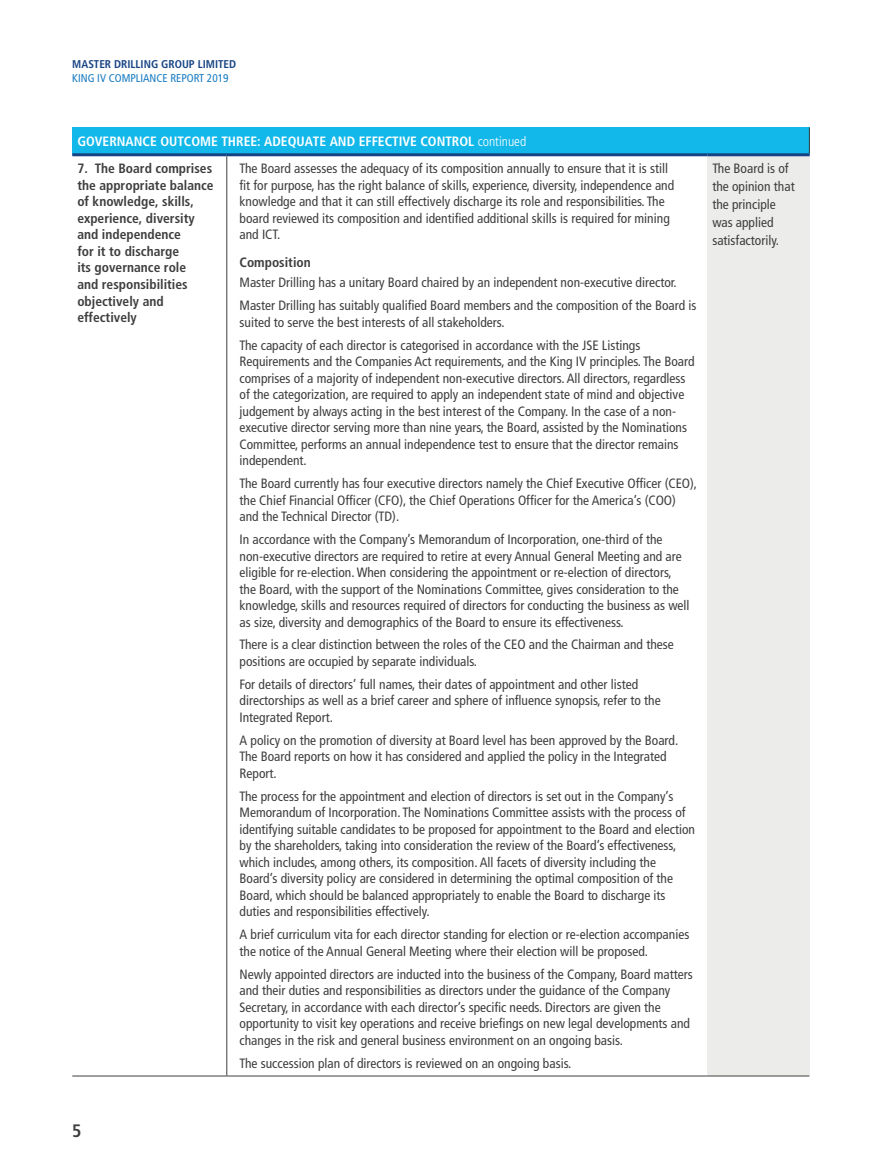
<style>
.page{position:relative;width:893px;height:1170px;background:#fff}
.page>*{position:absolute;margin:0;border:0;box-sizing:border-box;transform-origin:0 0}
.t1{font:700 condensed 18px "Frutiger LT Std";color:#3e3e3f}
._2019_body_9pt_aj{font:condensed 13.5px/16.5px "Frutiger LT Std";color:#3e3e3f}
._2019_body_9pt_aj-2{font:700 condensed 13.5px/16.5px "Frutiger LT Std";color:#3e3e3f}
._2019_body_9pt_aj-3{font:700 condensed 13.5px "Frutiger LT Std";color:#fff}
._2018_Body_bold{font:700 condensed 13.5px "Frutiger LT Std";color:#3e3e3f}
.t2{font:700 condensed 11.25px "Frutiger LT Std";color:#174484}
.t3{font:condensed 11.25px "Frutiger LT Std";color:#177bc1}
.s1{font-weight:300}
</style>
<div class="page">
<div style="left:72px;top:128px;width:737px;height:27px;background:#12b8ea"></div>
<div style="left:707px;top:155px;width:102px;height:920px;background:#ececea"></div>
<hr style="left:72px;top:153px;width:155px;height:3px;background:#174484">
<hr style="left:227px;top:153px;width:480px;height:3px;background:#174484">
<hr style="left:707px;top:153px;width:103px;height:3px;background:#174484">
<svg style="left:809px;top:128px;width:1px;height:25px"></svg>
<hr style="left:226px;top:156px;width:1px;height:919px;background:#3e3e3f">
<hr style="left:72px;top:1075px;width:155px;height:1px;background:#3e3e3f">
<hr style="left:227px;top:1075px;width:480px;height:1px;background:#3e3e3f">
<hr style="left:707px;top:1075px;width:102px;height:1px;background:#3e3e3f">
<p class="t2" style="left:72px;top:57px;width:165px">MASTER DRILLING GROUP LIMITED</p>
<p class="t3" style="left:72px;top:71px;width:158px">KING IV COMPLIANCE REPORT 2019</p>
<p class="_2019_body_9pt_aj-3" style="left:77px;top:133px;width:450px">GOVERNANCE OUTCOME THREE: ADEQUATE AND EFFECTIVE CONTROL <span class="s1">continued</span></p>
<p class="_2019_body_9pt_aj-2" style="left:77px;top:160px;width:138px">7. The Board comprises the appropriate balance of knowledge, skills, experience, diversity and independence<br>for it to discharge<br>its governance role<br>and responsibilities objectively and effectively</p>
<p class="_2019_body_9pt_aj" style="left:240px;top:160px;width:436px">The Board assesses the adequacy of its composition annually to ensure that it is still fit for purpose, has the right balance of skills, experience, diversity, independence and knowledge and that it can still effectively discharge its role and responsibilities. The board reviewed its composition and identified additional skills is required for mining and ICT.</p>
<p class="_2018_Body_bold" style="left:240px;top:254px;width:73px">Composition</p>
<p class="_2019_body_9pt_aj" style="left:240px;top:274px;width:439px">Master Drilling has a unitary Board chaired by an independent non-executive director.</p>
<p class="_2019_body_9pt_aj" style="left:240px;top:297px;width:459px">Master Drilling has suitably qualified Board members and the composition of the Board is suited to serve the best interests of all stakeholders.</p>
<p class="_2019_body_9pt_aj" style="left:240px;top:337px;width:457px">The capacity of each director is categorised in accordance with the JSE Listings Requirements and the Companies Act requirements, and the King IV principles. The Board comprises of a majority of independent non-executive directors. All directors, regardless of the categorization, are required to apply an independent state of mind and objective judgement by always acting in the best interest of the Company. In the case of a non&shy;executive director serving more than nine years, the Board, assisted by the Nominations Committee, performs an annual independence test to ensure that the director remains independent.</p>
<p class="_2019_body_9pt_aj" style="left:240px;top:475px;width:459px">The Board currently has four executive directors namely the Chief Executive Officer (CEO), the Chief Financial Officer (CFO), the Chief Operations Officer for the America’s (COO) and the Technical Director (TD).</p>
<p class="_2019_body_9pt_aj" style="left:240px;top:531px;width:451px">In accordance with the Company’s Memorandum of Incorporation, one-third of the non-executive directors are required to retire at every Annual General Meeting and are eligible for re-election. When considering the appointment or re-election of directors, the Board, with the support of the Nominations Committee, gives consideration to the knowledge, skills and resources required of directors for conducting the business as well as size, diversity and demographics of the Board to ensure its effectiveness.</p>
<p class="_2019_body_9pt_aj" style="left:240px;top:636px;width:436px">There is a clear distinction between the roles of the CEO and the Chairman and these positions are occupied by separate individuals.</p>
<p class="_2019_body_9pt_aj" style="left:240px;top:676px;width:423px">For details of directors’ full names, their dates of appointment and other listed directorships as well as a brief career and sphere of influence synopsis, refer to the<br>Integrated Report.</p>
<p class="_2019_body_9pt_aj" style="left:240px;top:732px;width:440px">A policy on the promotion of diversity at Board level has been approved by the Board.<br>The Board reports on how it has considered and applied the policy in the Integrated<br>Report.</p>
<p class="_2019_body_9pt_aj" style="left:240px;top:787px;width:457px">The process for the appointment and election of directors is set out in the Company’s Memorandum of Incorporation. The Nominations Committee assists with the process of identifying suitable candidates to be proposed for appointment to the Board and election by the shareholders, taking into consideration the review of the Board’s effectiveness, which includes, among others, its composition. All facets of diversity including the Board’s diversity policy are considered in determining the optimal composition of the Board, which should be balanced appropriately to enable the Board to discharge its duties and responsibilities effectively.</p>
<p class="_2019_body_9pt_aj" style="left:240px;top:926px;width:451px">A brief curriculum vita for each director standing for election or re-election accompanies the notice of the Annual General Meeting where their election will be proposed.</p>
<p class="_2019_body_9pt_aj" style="left:240px;top:965px;width:455px">Newly appointed directors are inducted into the business of the Company, Board matters and their duties and responsibilities as directors under the guidance of the Company Secretary, in accordance with each director’s specific needs. Directors are given the opportunity to visit key operations and receive briefings on new legal developments and changes in the risk and general business environment on an ongoing basis.</p>
<p class="_2019_body_9pt_aj" style="left:240px;top:1054px;width:333px">The succession plan of directors is reviewed on an ongoing basis.</p>
<p class="_2019_body_9pt_aj" style="left:712px;top:160px;width:84px;line-height:18px">The Board is of the opinion that the principle was applied satisfactorily.</p>
<h1 class="t1" style="left:72px;top:1119px;width:11px">5</h1>
</div>
